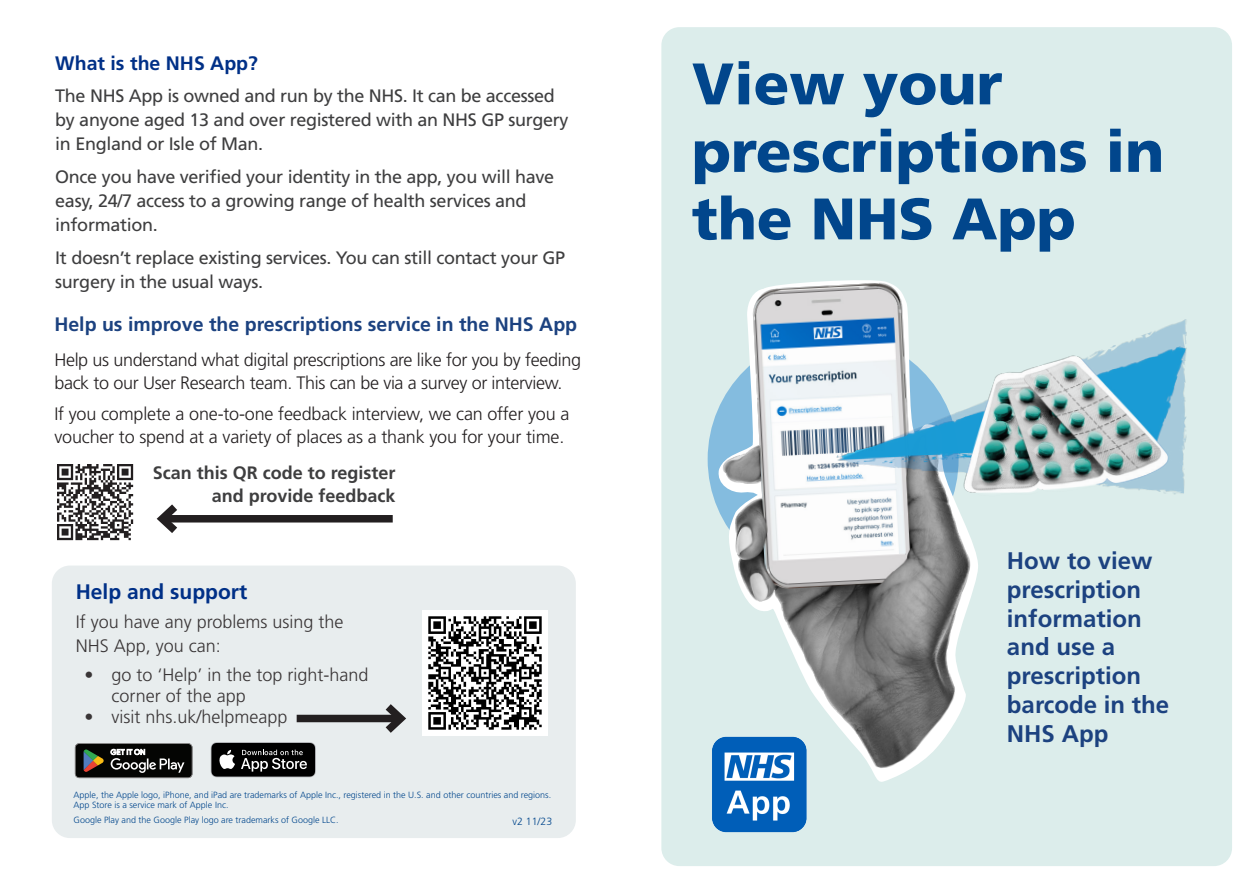
<style>
.page{position:relative;width:1259px;height:893px;background:#fff}
.page>*{position:absolute;margin:0;border:0;box-sizing:border-box;transform-origin:0 0}
.t1{font:900 58.5px/67.5px "Frutiger LT Std";color:#01468c}
.t2{font:700 24px/28.8px "Frutiger LT Std";color:#1c4280}
.Body{font:700 21px "Frutiger LT Std";color:#003087}
.t3{font:700 19.5px "Frutiger LT Std";color:#1c4280}
.Body-2{font:700 19.5px "Frutiger LT Std";color:#003087}
.Body-3{font:18px/24px "Frutiger LT Std";letter-spacing:-.02em;color:#3e3e3f}
.t4{font:300 18px/22.5px "Frutiger LT Std";letter-spacing:-.02em;color:#231f20}
.Body-4{font:300 18px/24px "Frutiger LT Std";color:#393536}
.Body-5{font:700 18px/22.5px "Frutiger LT Std";color:#3e3e3f;text-align:right}
.t5{font:300 10.5px "Frutiger LT Std";color:#01468c}
.t6{font:300 9px/10.5px "Frutiger LT Std";color:#01468c}
.t7{font:7.35px "Product Sans";letter-spacing:.02em;color:#fff}
</style>
<div class="page">
<div style="left:52px;top:566px;width:524px;height:272px;background:#e8edee;border-radius:18px"></div>
<div style="left:661px;top:27px;width:571px;height:839px;background:#dcedeb;border-radius:18px"></div>
<img style="left:712px;top:802px;width:95px;height:31px">
<svg style="left:75px;top:743px;width:117px;height:35px;background:#282824"></svg>
<svg style="left:211px;top:742px;width:105px;height:35px;background:#313132"></svg>
<img style="left:57px;top:464px;width:77px;height:77px">
<div style="left:162px;top:515px;width:231px;height:7px;background:#231f20"></div>
<svg style="left:156px;top:504px;width:29px;height:29px"></svg>
<div style="left:297px;top:715px;width:104px;height:7px;background:#231f20"></div>
<svg style="left:377px;top:704px;width:29px;height:29px"></svg>
<img style="left:422px;top:610px;width:85px;height:125px">
<img style="left:507px;top:115px;width:471px;height:687px">
<img style="left:775px;top:294px;width:412px;height:223px">
<p class="Body-2" style="left:55px;top:52px;width:204px">What is the NHS App?</p>
<p class="Body-3" style="left:55px;top:84px;width:515px">The NHS App is owned and run by the NHS. It can be accessed by anyone aged 13 and over registered with an NHS GP surgery in England or Isle of Man.</p>
<p class="Body-3" style="left:55px;top:165px;width:500px">Once you have verified your identity in the app, you will have easy, 24/7 access to a growing range of health services and information.</p>
<p class="Body-3" style="left:55px;top:246px;width:511px">It doesn’t replace existing services. You can still contact your GP surgery in the usual ways.</p>
<p class="t3" style="left:54px;top:313px;width:524px">Help us improve the prescriptions service in the NHS App</p>
<p class="t4" style="left:54px;top:349px;width:528px">Help us understand what digital prescriptions are like for you by feeding back to our User Research team. This can be via a survey or interview.</p>
<p class="t4" style="left:54px;top:403px;width:516px">If you complete a one-to-one feedback interview, we can offer you a voucher to spend at a variety of places as a thank you for your time.</p>
<p class="Body-5" style="left:153px;top:462px;width:244px">Scan this QR code to register and provide feedback</p>
<p class="Body" style="left:76px;top:580px;width:173px">Help and support</p>
<p class="Body-4" style="left:76px;top:610px;width:269px">If you have any problems using the<br>NHS App, you can:</p>
<p class="Body-4" style="left:111px;top:665px;width:259px;line-height:21px;text-indent:-27px">• go to ‘Help’ in the top right-hand corner of the app</p>
<p class="Body-4" style="left:84px;top:705px;width:205px">• visit nhs.uk/helpmeapp</p>
<p class="t7" style="left:111px;top:747px;width:36px">GET IT ON</p>
<p class="t6" style="left:74px;top:790px;width:479px">Apple, the Apple logo, iPhone, and iPad are trademarks of Apple Inc., registered in the U.S. and other countries and regions.<br>App Store is a service mark of Apple Inc.</p>
<p class="t6" style="left:74px;top:815px;width:266px">Google Play and the Google Play logo are trademarks of Google LLC.</p>
<p class="t5" style="left:512px;top:815px;width:41px">v2 11/23</p>
<p class="t1" style="left:692px;top:50px;width:474px">View your prescriptions in the NHS App</p>
<p class="t2" style="left:1007px;top:546px;width:164px">How to view prescription information and use a prescription barcode in the<br>NHS App</p>
</div>
